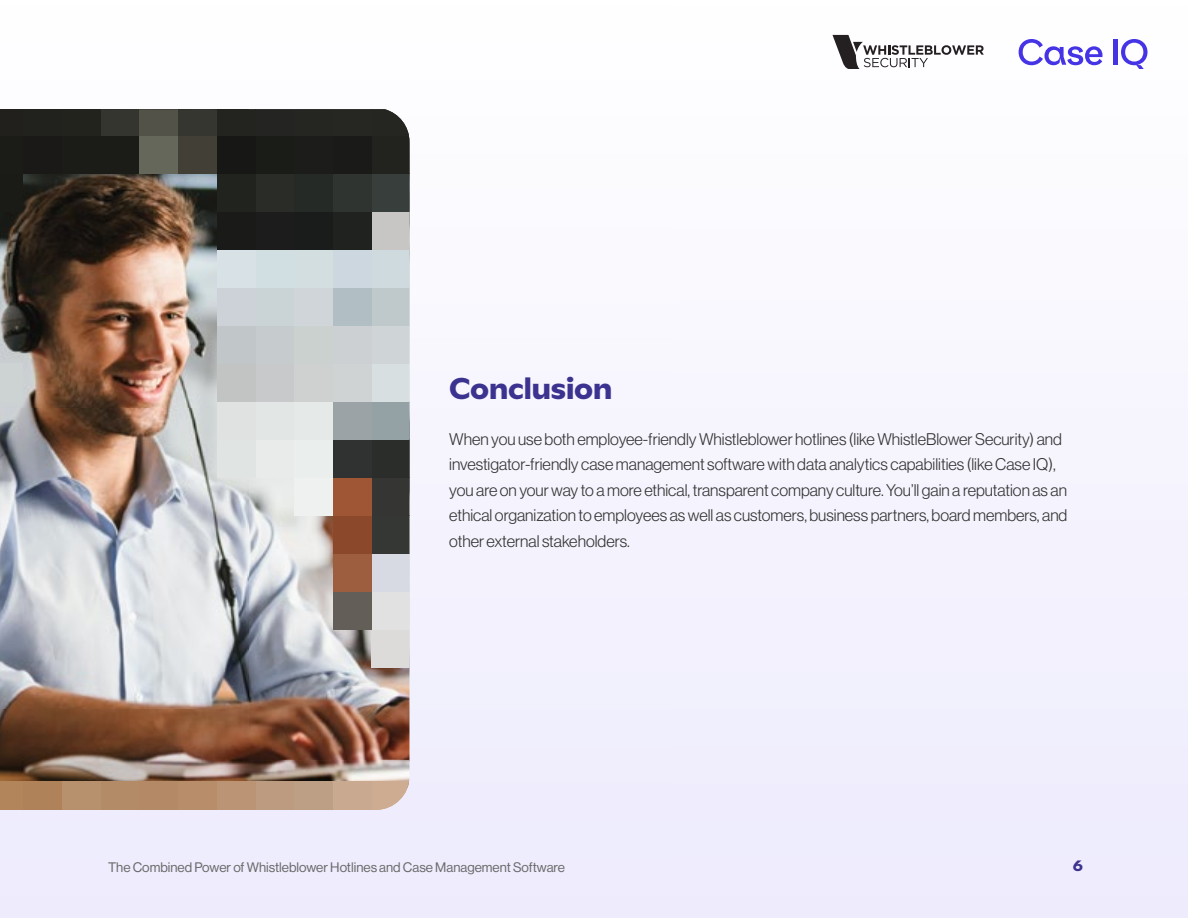
<style>
.page{position:relative;width:1188px;height:918px;background:#fff}
.page>*{position:absolute;margin:0;border:0;box-sizing:border-box;transform-origin:0 0}
.t1{font:700 30px "RB Multima Test";letter-spacing:-.005em;color:#3b338f}
.t2{font:16.5px/25.5px "N Haas Grotesk DS Pro 45 Lt";color:#323232}
.t3{font:700 15px "RB Multima Test";color:#3b338f}
.t4{font:13.5px "N Haas Grotesk DS Pro 55 Rg";color:#696969}
</style>
<div class="page">
<svg style="left:1019px;top:39px;width:83px;height:26px"></svg>
<hr style="left:1113px;top:40px;width:4px;height:25px;background:#4533e6">
<svg style="left:1121px;top:39px;width:27px;height:30px"></svg>
<svg style="left:832px;top:35px;width:152px;height:34px"></svg>
<img style="left:0;top:173px;width:410px;height:609px">
<svg style="left:372px;top:782px;width:38px;height:28px"></svg>
<div style="left:333px;top:782px;width:39px;height:28px;background:#c9a990"></div>
<div style="left:294px;top:782px;width:39px;height:28px;background:#bd9f86"></div>
<div style="left:255px;top:782px;width:39px;height:28px;background:#bc9b80"></div>
<div style="left:217px;top:782px;width:38px;height:28px;background:#ba9475"></div>
<div style="left:178px;top:782px;width:39px;height:28px;background:#b78d6a"></div>
<div style="left:139px;top:782px;width:39px;height:28px;background:#b48965"></div>
<div style="left:100px;top:782px;width:39px;height:28px;background:#b38c67"></div>
<div style="left:62px;top:782px;width:38px;height:28px;background:#b7916d"></div>
<div style="left:23px;top:782px;width:39px;height:28px;background:#af825a"></div>
<div style="left:0;top:782px;width:23px;height:28px;background:#b2855a"></div>
<div style="left:372px;top:630px;width:38px;height:38px;background:#dddada"></div>
<div style="left:372px;top:592px;width:38px;height:38px;background:#e2e1e1"></div>
<div style="left:333px;top:592px;width:39px;height:38px;background:#635e57"></div>
<div style="left:372px;top:554px;width:38px;height:38px;background:#d7dae3"></div>
<div style="left:333px;top:554px;width:39px;height:38px;background:#9d5e3f"></div>
<div style="left:372px;top:516px;width:38px;height:38px;background:#343733"></div>
<div style="left:333px;top:516px;width:39px;height:38px;background:#8c482b"></div>
<div style="left:372px;top:478px;width:38px;height:38px;background:#353633"></div>
<div style="left:333px;top:478px;width:39px;height:38px;background:#9e5635"></div>
<div style="left:294px;top:478px;width:39px;height:38px;background:#eff0f0"></div>
<div style="left:372px;top:439px;width:38px;height:39px;background:#2a2d2a"></div>
<div style="left:333px;top:439px;width:39px;height:39px;background:#2f3231"></div>
<div style="left:294px;top:439px;width:39px;height:39px;background:#eaeeec"></div>
<div style="left:255px;top:439px;width:39px;height:39px;background:#e8ebe9"></div>
<div style="left:217px;top:439px;width:38px;height:39px;background:#e0e4e3"></div>
<div style="left:372px;top:401px;width:38px;height:38px;background:#94a1a5"></div>
<div style="left:333px;top:401px;width:39px;height:38px;background:#9ba3a6"></div>
<div style="left:294px;top:401px;width:39px;height:38px;background:#e5eae9"></div>
<div style="left:255px;top:401px;width:39px;height:38px;background:#e2e7e6"></div>
<div style="left:217px;top:401px;width:38px;height:38px;background:#e0e2e2"></div>
<div style="left:372px;top:363px;width:38px;height:38px;background:#d8dfe0"></div>
<div style="left:333px;top:363px;width:39px;height:38px;background:#cfd3d3"></div>
<div style="left:294px;top:363px;width:39px;height:38px;background:#cfd1d0"></div>
<div style="left:255px;top:363px;width:39px;height:38px;background:#c8c9ca"></div>
<div style="left:217px;top:363px;width:38px;height:38px;background:#c2c3c3"></div>
<div style="left:0;top:363px;width:23px;height:38px;background:#cdd2d3"></div>
<div style="left:372px;top:325px;width:38px;height:38px;background:#cfd4d6"></div>
<div style="left:333px;top:325px;width:39px;height:38px;background:#cdd0d2"></div>
<div style="left:294px;top:325px;width:39px;height:38px;background:#cbd1cf"></div>
<div style="left:255px;top:325px;width:39px;height:38px;background:#c6cccd"></div>
<div style="left:217px;top:325px;width:38px;height:38px;background:#c1c7c9"></div>
<div style="left:372px;top:287px;width:38px;height:38px;background:#bfc8ca"></div>
<div style="left:333px;top:287px;width:39px;height:38px;background:#b1bec4"></div>
<div style="left:294px;top:287px;width:39px;height:38px;background:#cfd5d9"></div>
<div style="left:255px;top:287px;width:39px;height:38px;background:#cad3d5"></div>
<div style="left:217px;top:287px;width:38px;height:38px;background:#ccd2d8"></div>
<div style="left:372px;top:249px;width:38px;height:38px;background:#cfdade"></div>
<div style="left:333px;top:249px;width:39px;height:38px;background:#ccd7df"></div>
<div style="left:294px;top:249px;width:39px;height:38px;background:#d3dee1"></div>
<div style="left:255px;top:249px;width:39px;height:38px;background:#d1dfe2"></div>
<div style="left:217px;top:249px;width:38px;height:38px;background:#d8e1e6"></div>
<div style="left:372px;top:211px;width:38px;height:38px;background:#c7c6c5"></div>
<div style="left:333px;top:211px;width:39px;height:38px;background:#202220"></div>
<div style="left:294px;top:211px;width:39px;height:38px;background:#1a1c1b"></div>
<div style="left:255px;top:211px;width:39px;height:38px;background:#1b1c1b"></div>
<div style="left:217px;top:211px;width:38px;height:38px;background:#1a1a19"></div>
<div style="left:372px;top:173px;width:38px;height:38px;background:#383e3c"></div>
<div style="left:333px;top:173px;width:39px;height:38px;background:#303431"></div>
<div style="left:294px;top:173px;width:39px;height:38px;background:#252a26"></div>
<div style="left:255px;top:173px;width:39px;height:38px;background:#2a2d27"></div>
<div style="left:217px;top:173px;width:38px;height:38px;background:#21241e"></div>
<div style="left:0;top:173px;width:23px;height:38px;background:#1a1a17"></div>
<div style="left:372px;top:135px;width:38px;height:38px;background:#22221f"></div>
<div style="left:333px;top:135px;width:39px;height:38px;background:#1a1b19"></div>
<div style="left:294px;top:135px;width:39px;height:38px;background:#1c1d1a"></div>
<div style="left:255px;top:135px;width:39px;height:38px;background:#1a1c18"></div>
<div style="left:217px;top:135px;width:38px;height:38px;background:#171815"></div>
<div style="left:178px;top:135px;width:39px;height:38px;background:#413f36"></div>
<div style="left:139px;top:135px;width:39px;height:38px;background:#65675a"></div>
<div style="left:100px;top:135px;width:39px;height:38px;background:#1b1c17"></div>
<div style="left:62px;top:135px;width:38px;height:38px;background:#1b1c18"></div>
<div style="left:23px;top:135px;width:39px;height:38px;background:#1a1917"></div>
<div style="left:0;top:135px;width:23px;height:38px;background:#1b1b18"></div>
<svg style="left:372px;top:109px;width:37px;height:26px"></svg>
<div style="left:333px;top:109px;width:39px;height:26px;background:#262723"></div>
<div style="left:294px;top:109px;width:39px;height:26px;background:#252622"></div>
<div style="left:255px;top:109px;width:39px;height:26px;background:#242522"></div>
<div style="left:217px;top:109px;width:38px;height:26px;background:#232420"></div>
<div style="left:178px;top:109px;width:39px;height:26px;background:#35362f"></div>
<div style="left:139px;top:109px;width:39px;height:26px;background:#525248"></div>
<div style="left:100px;top:109px;width:39px;height:26px;background:#35352f"></div>
<div style="left:62px;top:109px;width:38px;height:26px;background:#23231e"></div>
<div style="left:23px;top:109px;width:39px;height:26px;background:#21221d"></div>
<div style="left:0;top:109px;width:23px;height:26px;background:#22201c"></div>
<h1 class="t1" style="left:449px;top:377px;width:165px">Conclusion</h1>
<p class="t2" style="left:449px;top:426px;width:620px">When you use both employee-friendly Whistleblower hotlines (like WhistleBlower Security) and investigator-friendly case management software with data analytics capabilities (like Case IQ), you are on your way to a more ethical, transparent company culture. You’ll gain a reputation as an ethical organization to employees as well as customers, business partners, board members, and other external stakeholders.</p>
<p class="t4" style="left:108px;top:860px;width:459px">The Combined Power of Whistleblower Hotlines and Case Management Software</p>
<p class="t3" style="left:1073px;top:860px;width:12px">6</p>
</div>
